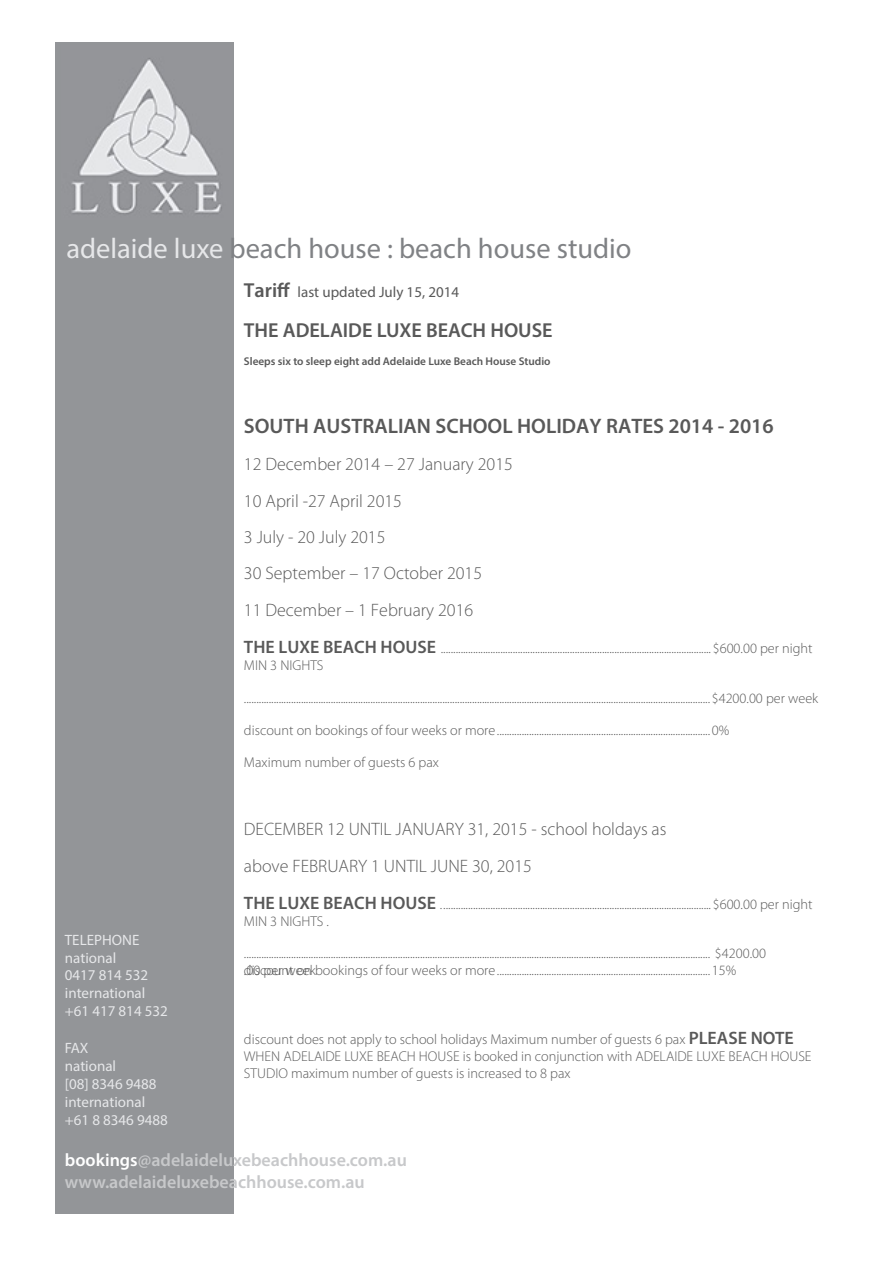
<style>
.page{position:relative;width:893px;height:1263px;background:#fff}
.page>*{position:absolute;margin:0;border:0;box-sizing:border-box;transform-origin:0 0}
.t1{font:28.5px "Myriad Pro";color:#808285}
.t2{font:600 21px "Myriad Pro";color:#595959}
.t3{font:600 20.25px "Myriad Pro";color:#595959}
.t4{font:300 18px/36.3px "Myriad Pro";color:#595959}
.t5{font:600 18px "Myriad Pro";color:#c7c8ca}
.t6{font:15px/17.9px "Myriad Pro";color:#e6e7e9}
.t7{font:15px "Myriad Pro";color:#595959}
.t8{font:300 14.25px/17.1px "Myriad Pro";color:#595959}
.t9{font:600 11.25px "Myriad Pro";color:#595959}
.s1{color:#e6e7e9}
.s2{font-weight:600;font-size:20.25px}
.s3{font-weight:600;font-size:18px}
.s4{color:#fff}
</style>
<div class="page">
<div style="left:55px;top:43px;width:179px;height:1171px;background:#939598"></div>
<img style="left:71px;top:58px;width:151px;height:156px">
<p class="t1" style="left:66px;top:231px;width:567px"><span class="s1">adelaide luxe</span> beach house : beach house studio</p>
<p class="t7" style="left:244px;top:283px;width:217px"><span class="s2">Tariff</span> last updated July 15, 2014</p>
<p class="t3" style="left:244px;top:317px;width:310px">THE ADELAIDE LUXE BEACH HOUSE</p>
<p class="t9" style="left:244px;top:354px;width:308px">Sleeps six to sleep eight add Adelaide Luxe Beach House Studio</p>
<p class="t2" style="left:244px;top:412px;width:531px">SOUTH AUSTRALIAN SCHOOL HOLIDAY RATES 2014 - 2016</p>
<p class="t4" style="left:244px;top:446px;width:270px">12 December 2014 – 27 January 2015<br>10 April -27 April 2015<br>3 July - 20 July 2015<br>30 September – 17 October 2015<br>11 December – 1 February 2016</p>
<p class="t8" style="left:244px;top:640px;width:570px"><span class="s3">THE LUXE BEACH HOUSE</span> .............................................................................................................$600.00 per night<br>MIN 3 NIGHTS</p>
<p class="t8" style="left:244px;top:689px;width:576px">............................................................................................................................................................................................$4200.00 per week</p>
<p class="t8" style="left:244px;top:721px;width:487px">discount on bookings of four weeks or more......................................................................................0%</p>
<p class="t8" style="left:244px;top:753px;width:197px">Maximum number of guests 6 pax</p>
<p class="t4" style="left:244px;top:811px;width:424px">DECEMBER 12 UNTIL JANUARY 31, 2015 - school holdays as above FEBRUARY 1 UNTIL JUNE 30, 2015</p>
<p class="t8" style="left:244px;top:895px;width:570px"><span class="s3">THE LUXE BEACH HOUSE</span> . ............................................................................................................$600.00 per night<br>MIN 3 NIGHTS .</p>
<p class="t8" style="left:244px;top:944px;width:524px">............................................................................................................................................................................................ $4200.00 .00 per week</p>
<p class="t6" style="left:65px;top:930px;width:105px">TELEPHONE national<br>0417 814 532 international +61 417 814 532</p>
<p class="t6" style="left:65px;top:1038px;width:25px">FAX</p>
<p class="t6" style="left:65px;top:1056px;width:53px">national</p>
<p class="t6" style="left:65px;top:1074px;width:93px">[08] 8346 9488</p>
<p class="t6" style="left:65px;top:1092px;width:82px">international</p>
<p class="t6" style="left:65px;top:1110px;width:105px">+61 8 8346 9488</p>
<p class="t5" style="left:65px;top:1149px;width:344px"><span class="s4">bookings</span>@adelaideluxebeachhouse.com.au</p>
<p class="t5" style="left:65px;top:1170px;width:301px">www.adelaideluxebeachhouse.com.au</p>
<p class="t8" style="left:244px;top:961px;width:494px">discount on bookings of four weeks or more......................................................................................15%</p>
<p class="t8" style="left:244px;top:1030px;width:569px">discount does not apply to school holidays Maximum number of guests 6 pax <span class="s3">PLEASE NOTE<br></span>WHEN ADELAIDE LUXE BEACH HOUSE is booked in conjunction with ADELAIDE LUXE BEACH HOUSE<br>STUDIO maximum number of guests is increased to 8 pax</p>
</div>
